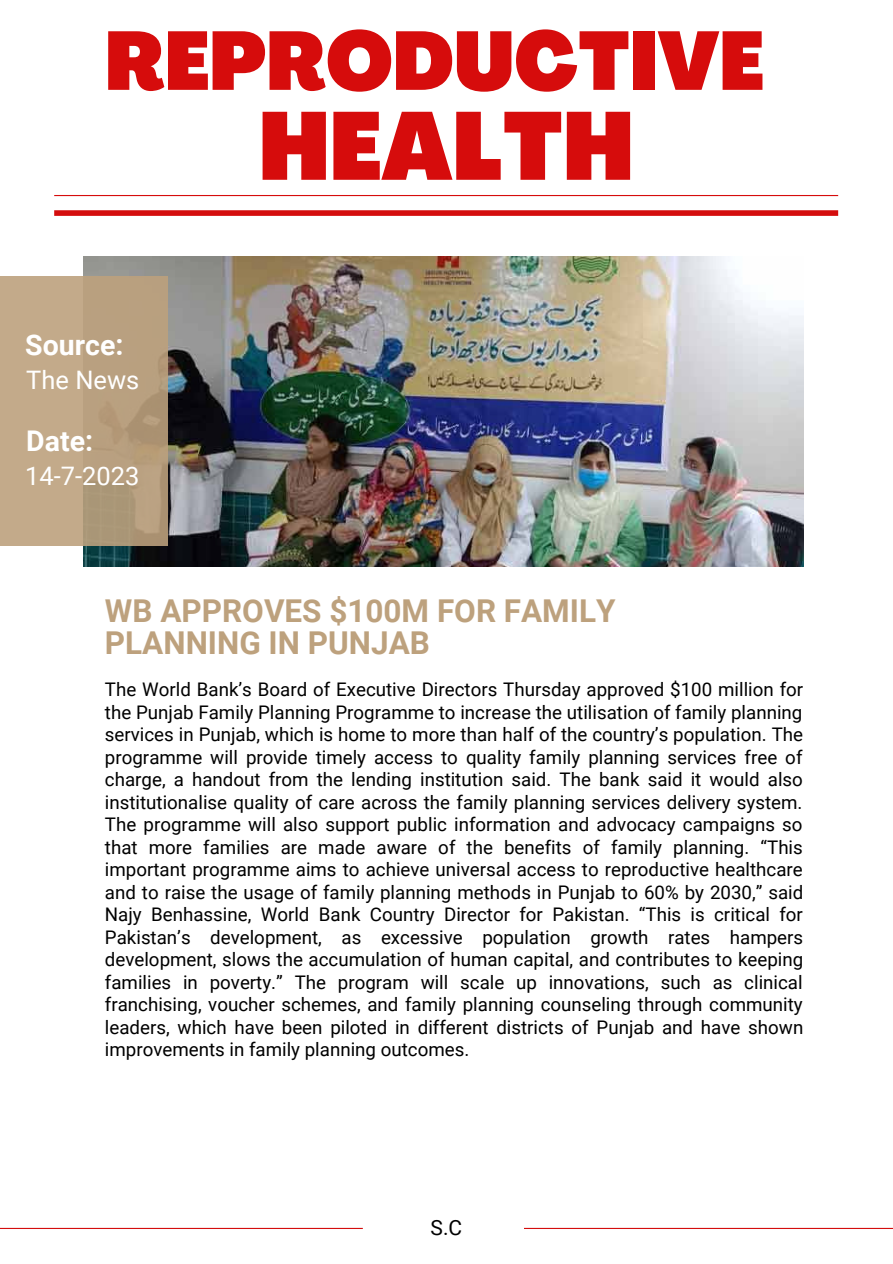
<style>
.page{position:relative;width:893px;height:1264px;background:#fff}
.page>*{position:absolute;margin:0;border:0;box-sizing:border-box;transform-origin:0 0}
.t1{font:900 condensed 94.35px "Agrandir";color:#d60c0c}
.t2{font:900 condensed 81.3px "Agrandir";color:#d60c0c}
.t3{font:700 31.5px/31.5px "Roboto";color:#bda17d}
.t4{font:700 28.5px "Roboto";color:#fff}
.t5{font:25.5px "Roboto";color:#fff}
.t6{font:21px "Roboto";color:#000}
.t7{font:18.75px/22.5px "Roboto";color:#000;text-align:justify}
</style>
<div class="page">
<hr style="left:54px;top:195px;width:784px;height:1px;background:#d60c0c">
<hr style="left:0;top:1227px;width:363px;height:1px;background:#d40d0d">
<hr style="left:524px;top:1227px;width:368px;height:1px;background:#d40d0d">
<div style="left:54px;top:210px;width:784px;height:6px;background:#d40d0d"></div>
<img style="left:83px;top:257px;width:720px;height:309px">
<div style="left:0;top:276px;width:168px;height:270px;background:#bda17d"></div>
<p class="t2" style="left:105px;top:29px;width:660px">REPRODUCTIVE</p>
<p class="t1" style="left:259px;top:109px;width:376px">HEALTH</p>
<p class="t4" style="left:25px;top:329px;width:100px">Source:</p>
<p class="t5" style="left:26px;top:365px;width:114px">The News</p>
<p class="t4" style="left:26px;top:424px;width:68px">Date:</p>
<p class="t5" style="left:25px;top:462px;width:116px">14-7-2023</p>
<p class="t3" style="left:105px;top:596px;width:512px">WB APPROVES $100M FOR FAMILY<br>PLANNING IN PUNJAB</p>
<p class="t7" style="left:105px;top:678px;width:699px">The World Bank’s Board of Executive Directors Thursday approved $100 million for the Punjab Family Planning Programme to increase the utilisation of family planning services in Punjab, which is home to more than half of the country’s population. The programme will provide timely access to quality family planning services free of charge, a handout from the lending institution said. The bank said it would also institutionalise quality of care across the family planning services delivery system.<br>The programme will also support public information and advocacy campaigns so that more families are made aware of the benefits of family planning. “This important programme aims to achieve universal access to reproductive healthcare and to raise the usage of family planning methods in Punjab to 60% by 2030,” said Najy Benhassine, World Bank Country Director for Pakistan. “This is critical for Pakistan’s development, as excessive population growth rates hampers development, slows the accumulation of human capital, and contributes to keeping families in poverty.” The program will scale up innovations, such as clinical franchising, voucher schemes, and family planning counseling through community leaders, which have been piloted in different districts of Punjab and have shown improvements in family planning outcomes.</p>
<p class="t6" style="left:430px;top:1215px;width:33px">S.C</p>
</div>
